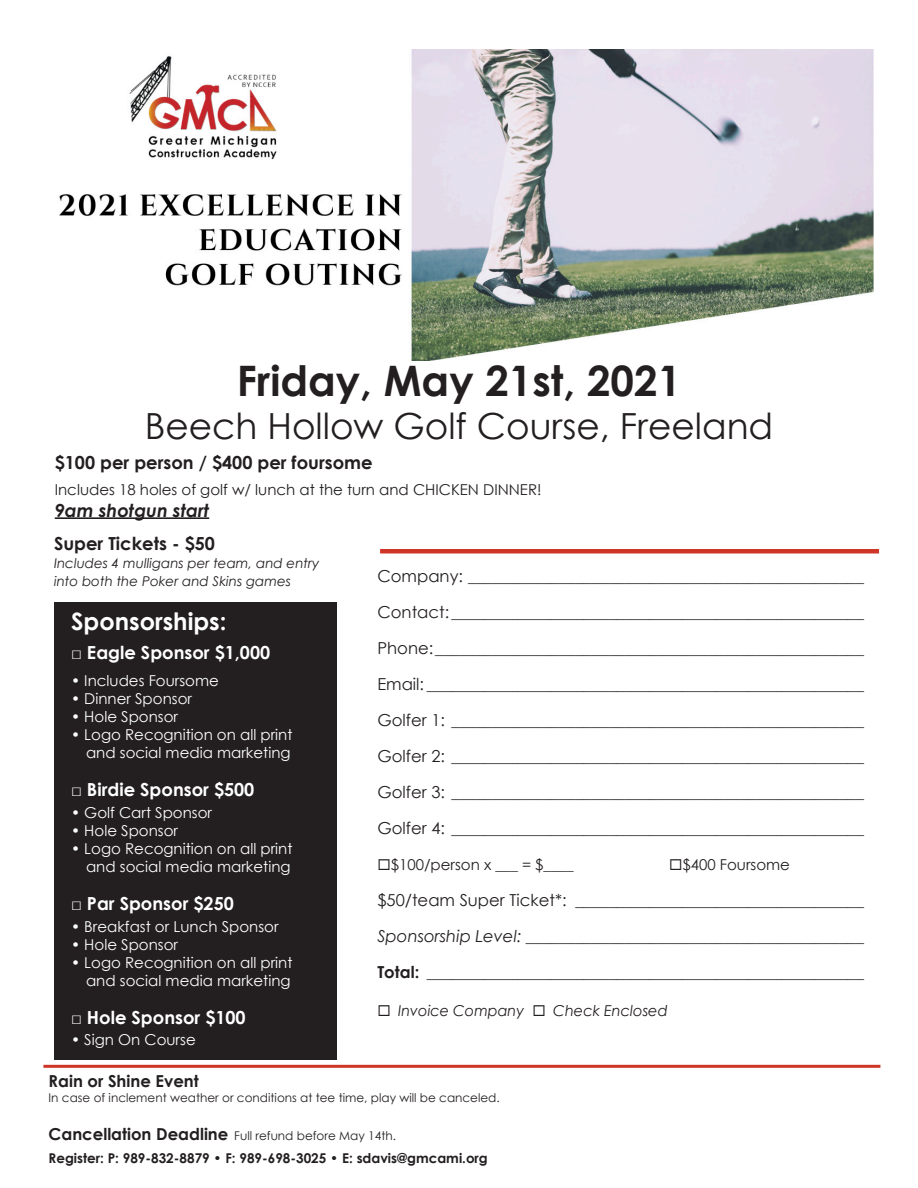
<style>
.page{position:relative;width:918px;height:1188px;background:#fff}
.page>*{position:absolute;margin:0;border:0;box-sizing:border-box;transform-origin:0 0}
.t1{font:700 42px "Century Gothic";color:#231f20}
.t2{font:36px "Century Gothic";color:#231f20}
.t3{font:700 24px "Century Gothic";color:#fff}
.t4{font:700 18px "Century Gothic";color:#fff}
.t5{font:700 18px "Century Gothic";color:#231f20}
.t6{font:italic 700 18px "Century Gothic";color:#231f20}
.t7{font:16.5px "Century Gothic";color:#231f20}
.t8{font:700 16.5px "Century Gothic";color:#231f20}
.t9{font:italic 16.5px "Century Gothic";color:#231f20}
.t10{font:15px/18px "Century Gothic";color:#fff;text-align:right}
.t11{font:15px "Century Gothic";color:#231f20}
.t12{font:italic 15px "Century Gothic";color:#231f20;scale:.96 1}
.t13{font:italic 13.5px/18px "Century Gothic";color:#231f20}
.t14{font:700 13.5px "Century Gothic";color:#231f20}
.t15{font:12px "Century Gothic";color:#231f20}
.s1{font-weight:700;font-size:16.5px}
</style>
<div class="page">
<div style="left:54px;top:602px;width:283px;height:458px;background:#231f20"></div>
<hr style="left:43px;top:1065px;width:837px;height:3px;background:#cf3527">
<hr style="left:380px;top:549px;width:499px;height:4px;background:#cf3527">
<img style="left:59px;top:49px;width:815px;height:312px">
<hr style="left:55px;top:517px;width:154px;height:2px;background:#231f20">
<p class="t1" style="left:237px;top:349px;width:446px">Friday, May 21st, 2021</p>
<p class="t2" style="left:145px;top:401px;width:630px">Beech Hollow Golf Course, Freeland</p>
<p class="t5" style="left:55px;top:449px;width:319px">$100 per person / $400 per foursome</p>
<p class="t11" style="left:55px;top:479px;width:488px">Includes 18 holes of golf w/ lunch at the turn and CHICKEN DINNER!</p>
<p class="t6" style="left:55px;top:496px;width:156px">9am shotgun start</p>
<p class="t5" style="left:54px;top:529px;width:162px">Super Tickets - $50</p>
<p class="t13" style="left:54px;top:553px;width:267px">Includes 4 mulligans per team, and entry into both the Poker and Skins games</p>
<p class="t3" style="left:71px;top:603px;width:157px">Sponsorships:</p>
<p class="t4" style="left:71px;top:639px;width:201px">□ Eagle Sponsor $1,000</p>
<p class="t10" style="left:71px;top:672px;width:149px">• Includes Foursome</p>
<p class="t10" style="left:71px;top:690px;width:122px">• Dinner Sponsor</p>
<p class="t10" style="left:71px;top:708px;width:109px">• Hole Sponsor</p>
<p class="t10" style="left:71px;top:726px;width:223px">• Logo Recognition on all print and social media marketing</p>
<p class="t4" style="left:71px;top:776px;width:185px">□ Birdie Sponsor $500</p>
<p class="t10" style="left:71px;top:804px;width:143px">• Golf Cart Sponsor</p>
<p class="t10" style="left:71px;top:822px;width:109px">• Hole Sponsor</p>
<p class="t10" style="left:71px;top:840px;width:223px">• Logo Recognition on all print and social media marketing</p>
<p class="t4" style="left:71px;top:890px;width:164px">□ Par Sponsor $250</p>
<p class="t10" style="left:71px;top:918px;width:209px">• Breakfast or Lunch Sponsor</p>
<p class="t10" style="left:71px;top:936px;width:109px">• Hole Sponsor</p>
<p class="t10" style="left:71px;top:954px;width:223px">• Logo Recognition on all print and social media marketing</p>
<p class="t4" style="left:71px;top:1004px;width:176px">□ Hole Sponsor $100</p>
<p class="t10" style="left:71px;top:1030px;width:126px">• Sign On Course</p>
<p class="t7" style="left:377px;top:565px;width:488px">Company: ________________________________________________</p>
<p class="t7" style="left:377px;top:601px;width:488px">Contact: __________________________________________________</p>
<p class="t7" style="left:377px;top:637px;width:488px">Phone:____________________________________________________</p>
<p class="t7" style="left:377px;top:673px;width:488px">Email: _____________________________________________________</p>
<p class="t7" style="left:377px;top:709px;width:488px">Golfer 1: __________________________________________________</p>
<p class="t7" style="left:377px;top:745px;width:488px">Golfer 2: __________________________________________________</p>
<p class="t7" style="left:377px;top:781px;width:488px">Golfer 3: __________________________________________________</p>
<p class="t7" style="left:377px;top:817px;width:488px">Golfer 4: __________________________________________________</p>
<p class="t11" style="left:377px;top:855px;width:198px">◻$100/person x ___ = $____</p>
<p class="t11" style="left:669px;top:855px;width:122px">◻$400 Foursome</p>
<p class="t7" style="left:377px;top:889px;width:488px">$50/team Super Ticket*: ___________________________________</p>
<p class="t9" style="left:377px;top:925px;width:488px">Sponsorship Level: _________________________________________</p>
<p class="t8" style="left:377px;top:960px;width:488px">Total: _____________________________________________________</p>
<p class="t12" style="left:377px;top:1000px;width:304px">◻ Invoice Company ◻ Check Enclosed</p>
<p class="t8" style="left:49px;top:1069px;width:152px">Rain or Shine Event</p>
<p class="t15" style="left:49px;top:1089px;width:453px">In case of inclement weather or conditions at tee time, play will be canceled.</p>
<p class="t15" style="left:49px;top:1128px;width:349px"><span class="s1">Cancellation Deadline</span> Full refund before May 14th.</p>
<p class="t14" style="left:49px;top:1147px;width:441px">Register: P: 989-832-8879 • F: 989-698-3025 • E: sdavis@gmcami.org</p>
</div>
